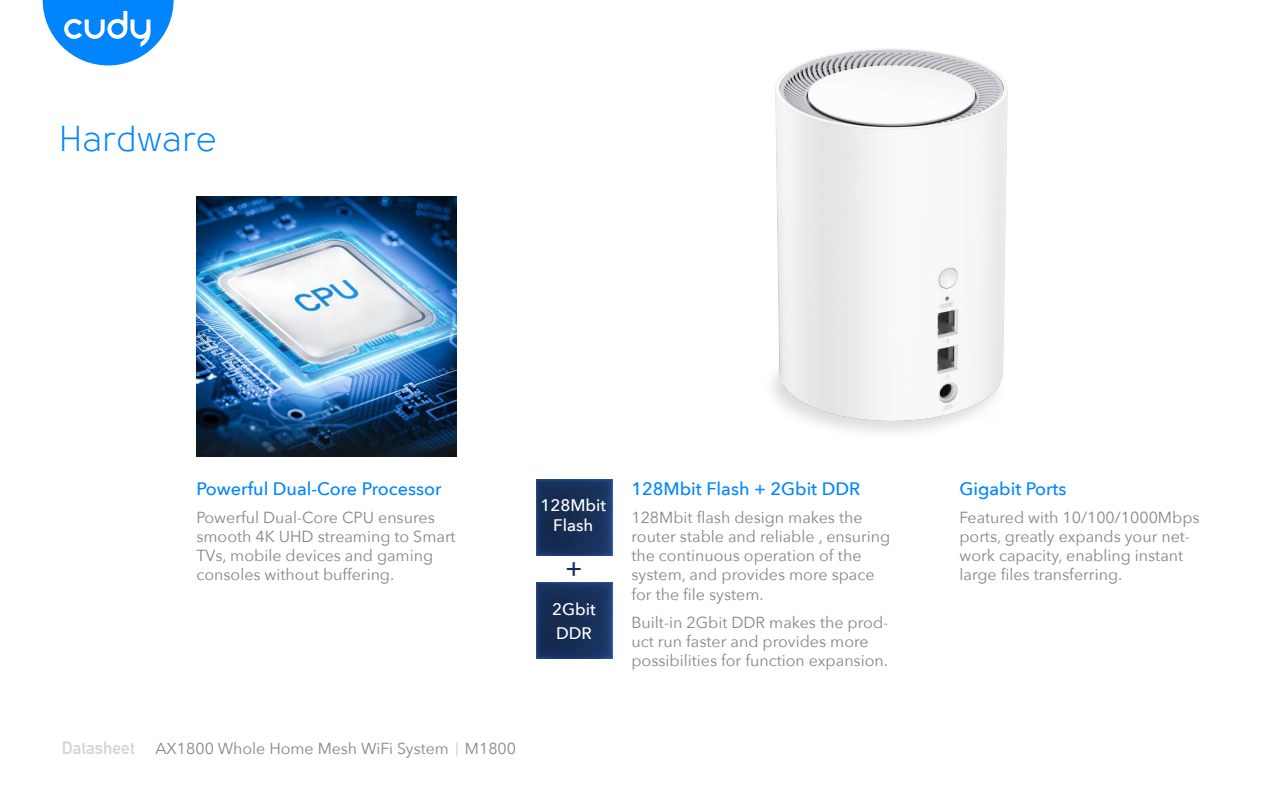
<style>
.page{position:relative;width:1280px;height:800px;background:#fff}
.page>*{position:absolute;margin:0;border:0;box-sizing:border-box;transform-origin:0 0}
.t1{font:35.9px "Solomon";color:#0085ff}
.t2{font:500 26.2px "Avenir Next";color:#0e3059}
.t3{font:500 18px "Avenir Next";color:#0085ff}
.t4{font:500 16.7px/19.9px "Avenir Next";color:#fff;text-align:center}
.t5{font:16px/19.2px "Avenir Next";color:#868686}
.t6{font:15.9px "Avenir Next";color:#868686}
.s1{font-family:"DIN Alternate";font-weight:700;font-size:17.4px;color:#d3d3d3}
.s2{font-family:"Adobe Song Std";font-weight:300}
</style>
<div class="page">
<svg style="left:43px;top:0;width:131px;height:65px"></svg>
<img style="left:197px;top:196px;width:260px;height:260px">
<img style="left:536px;top:479px;width:76px;height:76px">
<img style="left:536px;top:583px;width:76px;height:76px">
<img style="left:775px;top:49px;width:233px;height:372px">
<h1 class="t1" style="left:59px;top:120px;width:160px">Hardware</h1>
<p class="t3" style="left:196px;top:473px;width:247px">Powerful Dual-Core Processor</p>
<p class="t5" style="left:196px;top:507px;width:261px">Powerful Dual-Core CPU ensures smooth 4K UHD streaming to Smart<br>TVs, mobile devices and gaming consoles without buffering.</p>
<p class="t4" style="left:541px;top:494px;width:67px">128Mbit<br>Flash</p>
<h2 class="t2" style="left:565px;top:545px;width:19px">+</h2>
<p class="t4" style="left:552px;top:596px;width:45px;line-height:23.9px;text-align:left">2Gbit<br>DDR</p>
<p class="t3" style="left:631px;top:473px;width:230px">128Mbit Flash + 2Gbit DDR</p>
<p class="t5" style="left:631px;top:507px;width:260px">128Mbit flash design makes the router stable and reliable , ensuring the continuous operation of the system, and provides more space for the file system.</p>
<p class="t5" style="left:631px;top:612px;width:258px">Built-in 2Gbit DDR makes the prod&shy;uct run faster and provides more possibilities for function expansion.</p>
<p class="t6" style="left:62px;top:735px;width:456px"><span class="s1">Datasheet</span> AX1800 Whole Home Mesh WiFi System<span class="s2">｜</span>M1800</p>
<p class="t3" style="left:959px;top:473px;width:109px">Gigabit Ports</p>
<p class="t5" style="left:959px;top:507px;width:242px">Featured with 10/100/1000Mbps ports, greatly expands your net&shy;work capacity, enabling instant large files transferring.</p>
</div>
